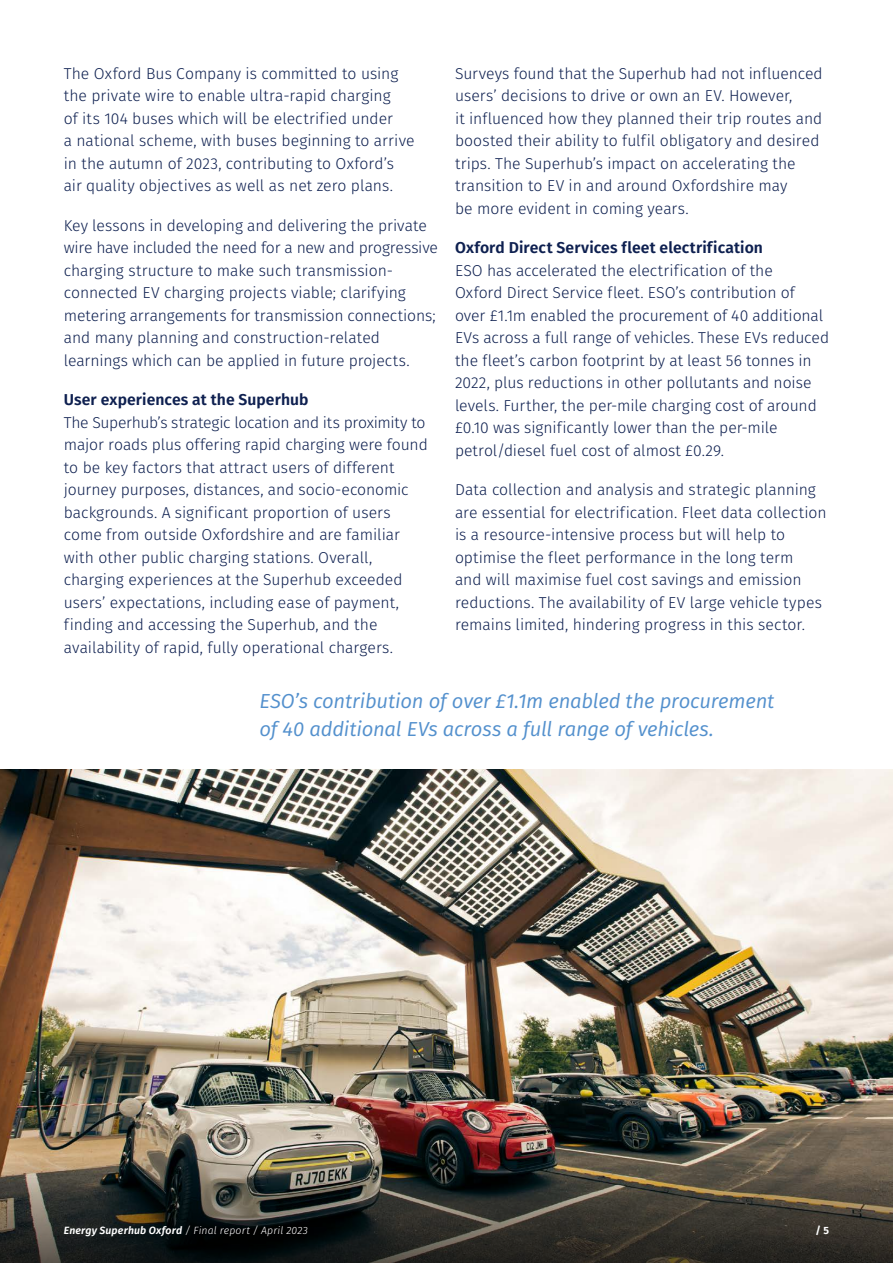
<style>
.page{position:relative;width:893px;height:1263px;background:#fff}
.page>*{position:absolute;margin:0;border:0;box-sizing:border-box;transform-origin:0 0}
.t1{font:italic 20.25px/27.8px "Fira Sans";letter-spacing:-.01em;color:#5390cd}
.t2{font:300 15.75px/22.5px "Fira Sans";color:#0e2050}
.t3{font:600 15.75px "Fira Sans";letter-spacing:.005em;color:#0e2050}
.t4{font:italic 300 10.5px "Fira Sans";letter-spacing:.015em;color:#fff}
.t5{font:700 10.5px "Fira Sans";color:#fff}
.s1{font-weight:600}
</style>
<div class="page">
<img style="left:0;top:770px;width:893px;height:125px">
<img style="left:0;top:895px;width:893px;height:368px">
<p class="t2" style="left:64px;top:62px;width:352px">The Oxford Bus Company is committed to using the private wire to enable ultra-rapid charging<br>of its 104 buses which will be electrified under<br>a national scheme, with buses beginning to arrive in the autumn of 2023, contributing to Oxford’s air quality objectives as well as net zero plans.</p>
<p class="t2" style="left:64px;top:214px;width:376px">Key lessons in developing and delivering the private wire have included the need for a new and progressive charging structure to make such transmission&shy;connected EV charging projects viable; clarifying metering arrangements for transmission connections; and many planning and construction-related learnings which can be applied in future projects.</p>
<p class="t3" style="left:64px;top:387px;width:246px">User experiences at the Superhub</p>
<p class="t2" style="left:64px;top:411px;width:366px">The Superhub’s strategic location and its proximity to major roads plus offering rapid charging were found to be key factors that attract users of different journey purposes, distances, and socio-economic backgrounds. A significant proportion of users come from outside Oxfordshire and are familiar with other public charging stations. Overall, charging experiences at the Superhub exceeded users’ expectations, including ease of payment, finding and accessing the Superhub, and the availability of rapid, fully operational chargers.</p>
<p class="t2" style="left:455px;top:62px;width:369px">Surveys found that the Superhub had not influenced users’ decisions to drive or own an EV. However,<br>it influenced how they planned their trip routes and boosted their ability to fulfil obligatory and desired trips. The Superhub’s impact on accelerating the transition to EV in and around Oxfordshire may<br>be more evident in coming years.</p>
<p class="t3" style="left:455px;top:235px;width:309px">Oxford Direct Services fleet electrification</p>
<p class="t2" style="left:455px;top:259px;width:376px">ESO has accelerated the electrification of the<br>Oxford Direct Service fleet. ESO’s contribution of over £1.1m enabled the procurement of 40 additional EVs across a full range of vehicles. These EVs reduced the fleet’s carbon footprint by at least 56 tonnes in 2022, plus reductions in other pollutants and noise levels. Further, the per-mile charging cost of around £0.10 was significantly lower than the per-mile petrol/diesel fuel cost of almost £0.29.</p>
<p class="t2" style="left:455px;top:478px;width:373px">Data collection and analysis and strategic planning are essential for electrification. Fleet data collection is a resource-intensive process but will help to optimise the fleet performance in the long term<br>and will maximise fuel cost savings and emission reductions. The availability of EV large vehicle types remains limited, hindering progress in this sector.</p>
<p class="t1" style="left:259px;top:686px;width:516px">ESO’s contribution of over £1.1m enabled the procurement of 40 additional EVs across a full range of vehicles.</p>
<p class="t4" style="left:64px;top:1223px;width:246px"><span class="s1">Energy Superhub Oxford</span> / Final report / April 2023</p>
<p class="t5" style="left:815px;top:1221px;width:15px">/ 5</p>
</div>
